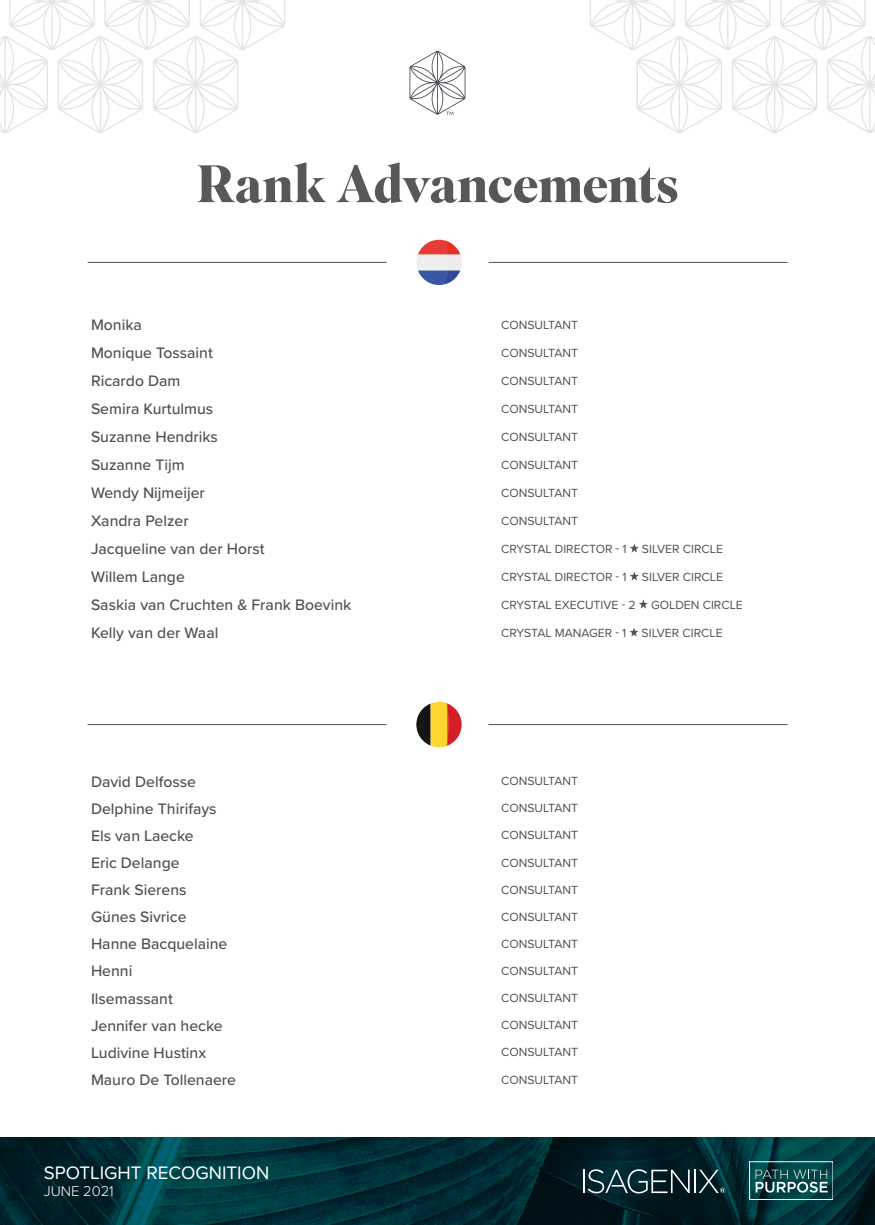
<style>
.page{position:relative;width:875px;height:1225px;background:#fff}
.page>*{position:absolute;margin:0;border:0;box-sizing:border-box;transform-origin:0 0}
.t1{font:700 52.5px "Superior Title";letter-spacing:-.02em;color:#57585a}
.t2{font:18.72px "Proxima Nova";color:#fff}
.t3{font:500 15.75px "Proxima Nova";color:#4d5256}
.t4{font:300 14.7px "Proxima Nova";color:#fff}
.t5{font:12.25px "Proxima Nova";color:#4d5256}
</style>
<div class="page">
<svg style="left:590px;top:0;width:285px;height:133px"></svg>
<svg style="left:0;top:0;width:285px;height:133px"></svg>
<img style="left:0;top:1138px;width:875px;height:87px">
<hr style="left:694px;top:1170px;width:2px;height:23px;background:#fff">
<svg style="left:699px;top:1170px;width:26px;height:23px"></svg>
<svg style="left:583px;top:1169px;width:107px;height:24px;background:#375258"></svg>
<svg style="left:750px;top:1162px;width:83px;height:37px;background:#286062"></svg>
<svg style="left:410px;top:51px;width:56px;height:64px"></svg>
<hr style="left:88px;top:724px;width:299px;height:1px;background:#4d5256">
<svg style="left:416px;top:702px;width:46px;height:45px"></svg>
<hr style="left:488px;top:724px;width:300px;height:1px;background:#4d5256">
<hr style="left:88px;top:262px;width:299px;height:1px;background:#4d5256">
<svg style="left:417px;top:240px;width:45px;height:45px"></svg>
<hr style="left:489px;top:262px;width:299px;height:1px;background:#4d5256">
<svg style="left:630px;top:543px;width:9px;height:10px"></svg>
<svg style="left:630px;top:571px;width:9px;height:10px"></svg>
<svg style="left:639px;top:599px;width:9px;height:10px"></svg>
<svg style="left:630px;top:628px;width:8px;height:9px"></svg>
<h1 class="t1" style="left:197px;top:151px;width:483px">Rank Advancements</h1>
<p class="t3" style="left:91px;top:313px;width:52px">Monika</p>
<p class="t5" style="left:501px;top:315px;width:78px">CONSULTANT</p>
<p class="t3" style="left:91px;top:341px;width:123px">Monique Tossaint</p>
<p class="t5" style="left:501px;top:343px;width:78px">CONSULTANT</p>
<p class="t3" style="left:91px;top:369px;width:91px">Ricardo Dam</p>
<p class="t5" style="left:501px;top:371px;width:78px">CONSULTANT</p>
<p class="t3" style="left:91px;top:397px;width:124px">Semira Kurtulmus</p>
<p class="t5" style="left:501px;top:399px;width:78px">CONSULTANT</p>
<p class="t3" style="left:91px;top:425px;width:128px">Suzanne Hendriks</p>
<p class="t5" style="left:501px;top:427px;width:78px">CONSULTANT</p>
<p class="t3" style="left:91px;top:453px;width:95px">Suzanne Tijm</p>
<p class="t5" style="left:501px;top:455px;width:78px">CONSULTANT</p>
<p class="t3" style="left:91px;top:481px;width:115px">Wendy Nijmeijer</p>
<p class="t5" style="left:501px;top:483px;width:78px">CONSULTANT</p>
<p class="t3" style="left:91px;top:509px;width:99px">Xandra Pelzer</p>
<p class="t5" style="left:501px;top:511px;width:78px">CONSULTANT</p>
<p class="t3" style="left:91px;top:537px;width:175px">Jacqueline van der Horst</p>
<p class="t5" style="left:501px;top:539px;width:223px">CRYSTAL DIRECTOR - 1 SILVER CIRCLE</p>
<p class="t3" style="left:91px;top:565px;width:95px">Willem Lange</p>
<p class="t5" style="left:501px;top:567px;width:223px">CRYSTAL DIRECTOR - 1 SILVER CIRCLE</p>
<p class="t3" style="left:91px;top:593px;width:262px">Saskia van Cruchten &amp; Frank Boevink</p>
<p class="t5" style="left:501px;top:595px;width:243px">CRYSTAL EXECUTIVE - 2 GOLDEN CIRCLE</p>
<p class="t3" style="left:91px;top:621px;width:129px">Kelly van der Waal</p>
<p class="t5" style="left:501px;top:623px;width:223px">CRYSTAL MANAGER - 1 SILVER CIRCLE</p>
<p class="t3" style="left:91px;top:770px;width:106px">David Delfosse</p>
<p class="t5" style="left:501px;top:772px;width:78px">CONSULTANT</p>
<p class="t3" style="left:91px;top:797px;width:127px">Delphine Thirifays</p>
<p class="t5" style="left:501px;top:799px;width:78px">CONSULTANT</p>
<p class="t3" style="left:91px;top:824px;width:104px">Els van Laecke</p>
<p class="t5" style="left:501px;top:826px;width:78px">CONSULTANT</p>
<p class="t3" style="left:91px;top:851px;width:90px">Eric Delange</p>
<p class="t5" style="left:501px;top:853px;width:78px">CONSULTANT</p>
<p class="t3" style="left:91px;top:878px;width:97px">Frank Sierens</p>
<p class="t5" style="left:501px;top:880px;width:78px">CONSULTANT</p>
<p class="t3" style="left:91px;top:905px;width:97px">Günes Sivrice</p>
<p class="t5" style="left:501px;top:908px;width:78px">CONSULTANT</p>
<p class="t3" style="left:91px;top:932px;width:138px">Hanne Bacquelaine</p>
<p class="t5" style="left:501px;top:935px;width:78px">CONSULTANT</p>
<p class="t3" style="left:91px;top:959px;width:43px">Henni</p>
<p class="t5" style="left:501px;top:962px;width:78px">CONSULTANT</p>
<p class="t3" style="left:91px;top:987px;width:83px">Ilsemassant</p>
<p class="t5" style="left:501px;top:989px;width:78px">CONSULTANT</p>
<p class="t3" style="left:91px;top:1014px;width:133px">Jennifer van hecke</p>
<p class="t5" style="left:501px;top:1016px;width:78px">CONSULTANT</p>
<p class="t3" style="left:91px;top:1041px;width:117px">Ludivine Hustinx</p>
<p class="t5" style="left:501px;top:1043px;width:78px">CONSULTANT</p>
<p class="t3" style="left:91px;top:1068px;width:147px">Mauro De Tollenaere</p>
<p class="t5" style="left:501px;top:1070px;width:78px">CONSULTANT</p>
<p class="t2" style="left:44px;top:1158px;width:227px">SPOTLIGHT RECOGNITION</p>
<p class="t4" style="left:44px;top:1180px;width:72px">JUNE 2021</p>
</div>
